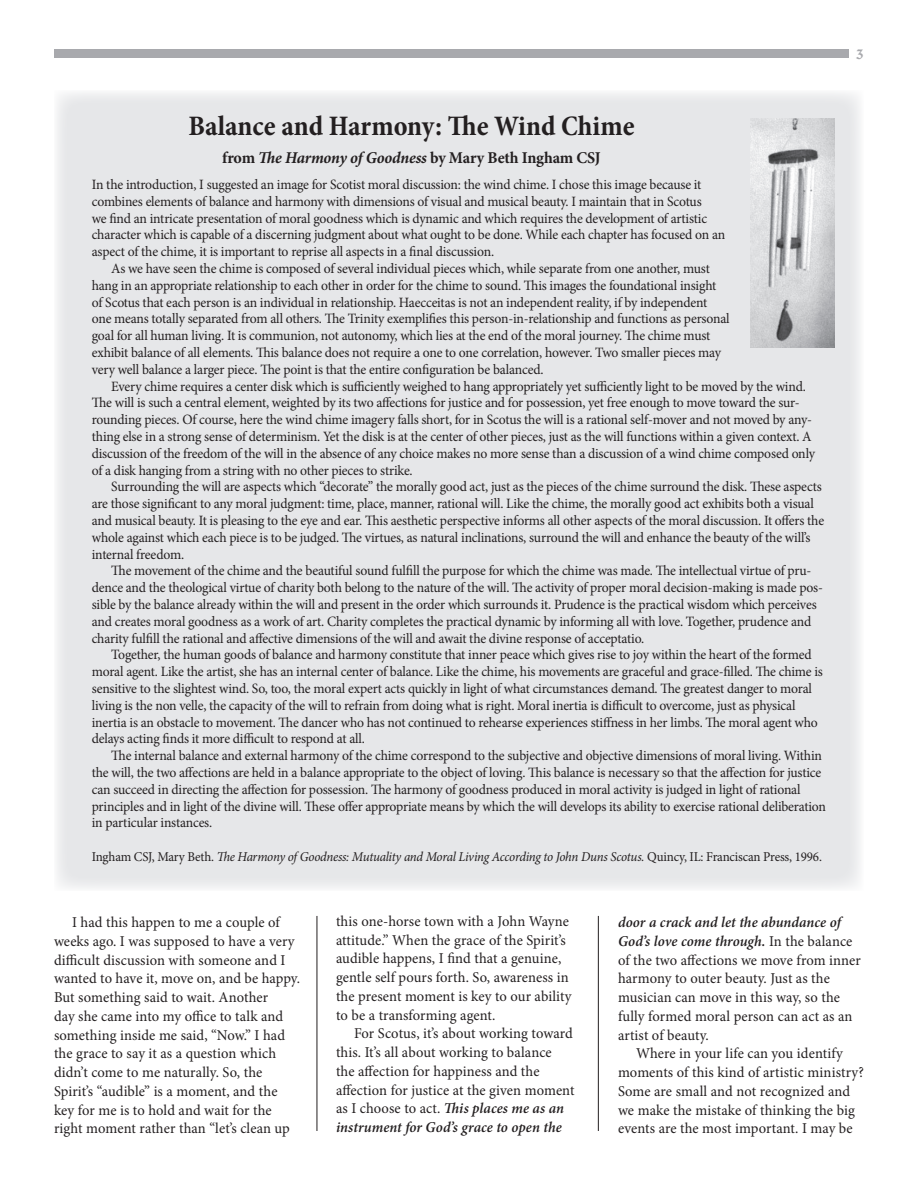
<style>
.page{position:relative;width:918px;height:1188px;background:#fff}
.page>*{position:absolute;margin:0;border:0;box-sizing:border-box;transform-origin:0 0}
.MAINhead{font:700 condensed 28.5px "Minion Pro";color:#231f20}
.text{font:700 16.5px "Minion Pro";letter-spacing:-.015em;color:#231f20}
.text-2{font:15px/18.8px "Minion Pro";letter-spacing:.005em;color:#231f20}
.BIG{font:700 15px "Post Antiqua";color:#a8a9ad}
.text-3{font:14.25px/16.8px "Minion Pro";letter-spacing:-.015em;color:#231f20;scale:.96 1}
.text-4{font:italic 13.5px "Minion Pro";letter-spacing:-.025em;color:#231f20;scale:.96 1}
.s1{font-style:italic}
.s2{font-style:normal}
.s3{font-weight:600;font-style:italic}
</style>
<div class="page">
<div style="left:54px;top:90px;width:810px;height:801px;background:#e6e7e9"></div>
<div style="left:54px;top:50px;width:795px;height:8px;background:#a8a9ad"></div>
<img style="left:751px;top:119px;width:83px;height:229px">
<hr style="left:317px;top:916px;width:1px;height:215px;background:#231f20">
<hr style="left:598px;top:916px;width:1px;height:215px;background:#231f20">
<p class="MAINhead" style="left:188px;top:106px;width:448px">Balance and Harmony: The Wind Chime</p>
<p class="text" style="left:222px;top:146px;width:380px">from <span class="s1">The Harmony of Goodness</span> by Mary Beth Ingham CSJ</p>
<p class="text-3" style="left:92px;top:176px;width:661px">In the introduction, I suggested an image for Scotist moral discussion: the wind chime. I chose this image because it combines elements of balance and harmony with dimensions of visual and musical beauty. I maintain that in Scotus<br>we find an intricate presentation of moral goodness which is dynamic and which requires the development of artistic character which is capable of a discerning judgment about what ought to be done. While each chapter has focused on an aspect of the chime, it is important to reprise all aspects in a final discussion.</p>
<p class="text-3" style="left:92px;top:260px;width:666px;text-indent:19px">As we have seen the chime is composed of several individual pieces which, while separate from one another, must hang in an appropriate relationship to each other in order for the chime to sound. This images the foundational insight of Scotus that each person is an individual in relationship. Haecceitas is not an independent reality, if by independent one means totally separated from all others. The Trinity exemplifies this person-in-relationship and functions as personal goal for all human living. It is communion, not autonomy, which lies at the end of the moral journey. The chime must exhibit balance of all elements. This balance does not require a one to one correlation, however. Two smaller pieces may very well balance a larger piece. The point is that the entire configuration be balanced.</p>
<p class="text-3" style="left:92px;top:378px;width:755px;text-indent:19px">Every chime requires a center disk which is sufficiently weighed to hang appropriately yet sufficiently light to be moved by the wind.<br>The will is such a central element, weighted by its two affections for justice and for possession, yet free enough to move toward the sur&shy;rounding pieces. Of course, here the wind chime imagery falls short, for in Scotus the will is a rational self-mover and not moved by any&shy;thing else in a strong sense of determinism. Yet the disk is at the center of other pieces, just as the will functions within a given context. A discussion of the freedom of the will in the absence of any choice makes no more sense than a discussion of a wind chime composed only of a disk hanging from a string with no other pieces to strike.</p>
<p class="text-3" style="left:92px;top:479px;width:764px;text-indent:19px">Surrounding the will are aspects which “decorate” the morally good act, just as the pieces of the chime surround the disk. These aspects are those significant to any moral judgment: time, place, manner, rational will. Like the chime, the morally good act exhibits both a visual and musical beauty. It is pleasing to the eye and ear. This aesthetic perspective informs all other aspects of the moral discussion. It offers the whole against which each piece is to be judged. The virtues, as natural inclinations, surround the will and enhance the beauty of the will’s internal freedom.</p>
<p class="text-3" style="left:92px;top:563px;width:763px;text-indent:19px">The movement of the chime and the beautiful sound fulfill the purpose for which the chime was made. The intellectual virtue of pru&shy;dence and the theological virtue of charity both belong to the nature of the will. The activity of proper moral decision-making is made pos&shy;sible by the balance already within the will and present in the order which surrounds it. Prudence is the practical wisdom which perceives and creates moral goodness as a work of art. Charity completes the practical dynamic by informing all with love. Together, prudence and charity fulfill the rational and affective dimensions of the will and await the divine response of acceptatio.</p>
<p class="text-3" style="left:92px;top:647px;width:763px;text-indent:19px">Together, the human goods of balance and harmony constitute that inner peace which gives rise to joy within the heart of the formed moral agent. Like the artist, she has an internal center of balance. Like the chime, his movements are graceful and grace-filled. The chime is sensitive to the slightest wind. So, too, the moral expert acts quickly in light of what circumstances demand. The greatest danger to moral living is the non velle, the capacity of the will to refrain from doing what is right. Moral inertia is difficult to overcome, just as physical inertia is an obstacle to movement. The dancer who has not continued to rehearse experiences stiffness in her limbs. The moral agent who delays acting finds it more difficult to respond at all.</p>
<p class="text-3" style="left:92px;top:747px;width:766px;text-indent:19px">The internal balance and external harmony of the chime correspond to the subjective and objective dimensions of moral living. Within the will, the two affections are held in a balance appropriate to the object of loving. This balance is necessary so that the affection for justice can succeed in directing the affection for possession. The harmony of goodness produced in moral activity is judged in light of rational principles and in light of the divine will. These offer appropriate means by which the will develops its ability to exercise rational deliberation in particular instances.</p>
<p class="text-4" style="left:92px;top:848px;width:762px"><span class="s2">Ingham CSJ, Mary Beth.</span> The Harmony of Goodness: Mutuality and Moral Living According to John Duns Scotus. <span class="s2">Quincy, IL: Franciscan Press, 1996.</span></p>
<p class="BIG" style="left:856px;top:45px;width:9px">3</p>
<p class="text-2" style="left:54px;top:913px;width:248px;text-indent:18px">I had this happen to me a couple of weeks ago. I was supposed to have a very difficult discussion with someone and I wanted to have it, move on, and be happy.<br>But something said to wait. Another<br>day she came into my office to talk and something inside me said, “Now.” I had the grace to say it as a question which didn’t come to me naturally. So, the Spirit’s “audible” is a moment, and the key for me is to hold and wait for the right moment rather than “let’s clean up</p>
<p class="text-2" style="left:336px;top:912px;width:237px">this one-horse town with a John Wayne attitude.” When the grace of the Spirit’s audible happens, I find that a genuine, gentle self pours forth. So, awareness in the present moment is key to our ability to be a transforming agent.</p>
<p class="text-2" style="left:336px;top:1024px;width:240px;text-indent:18px">For Scotus, it’s about working toward this. It’s all about working to balance<br>the affection for happiness and the affection for justice at the given moment as I choose to act. <span class="s3">This places me as an instrument for God’s grace to open the</span></p>
<p class="text-2" style="left:618px;top:913px;width:244px"><span class="s3">door a crack and let the abundance of God’s love come through.</span> In the balance of the two affections we move from inner harmony to outer beauty. Just as the musician can move in this way, so the fully formed moral person can act as an artist of beauty.</p>
<p class="text-2" style="left:618px;top:1044px;width:247px;text-indent:18px">Where in your life can you identify moments of this kind of artistic ministry?<br>Some are small and not recognized and we make the mistake of thinking the big events are the most important. I may be</p>
</div>
